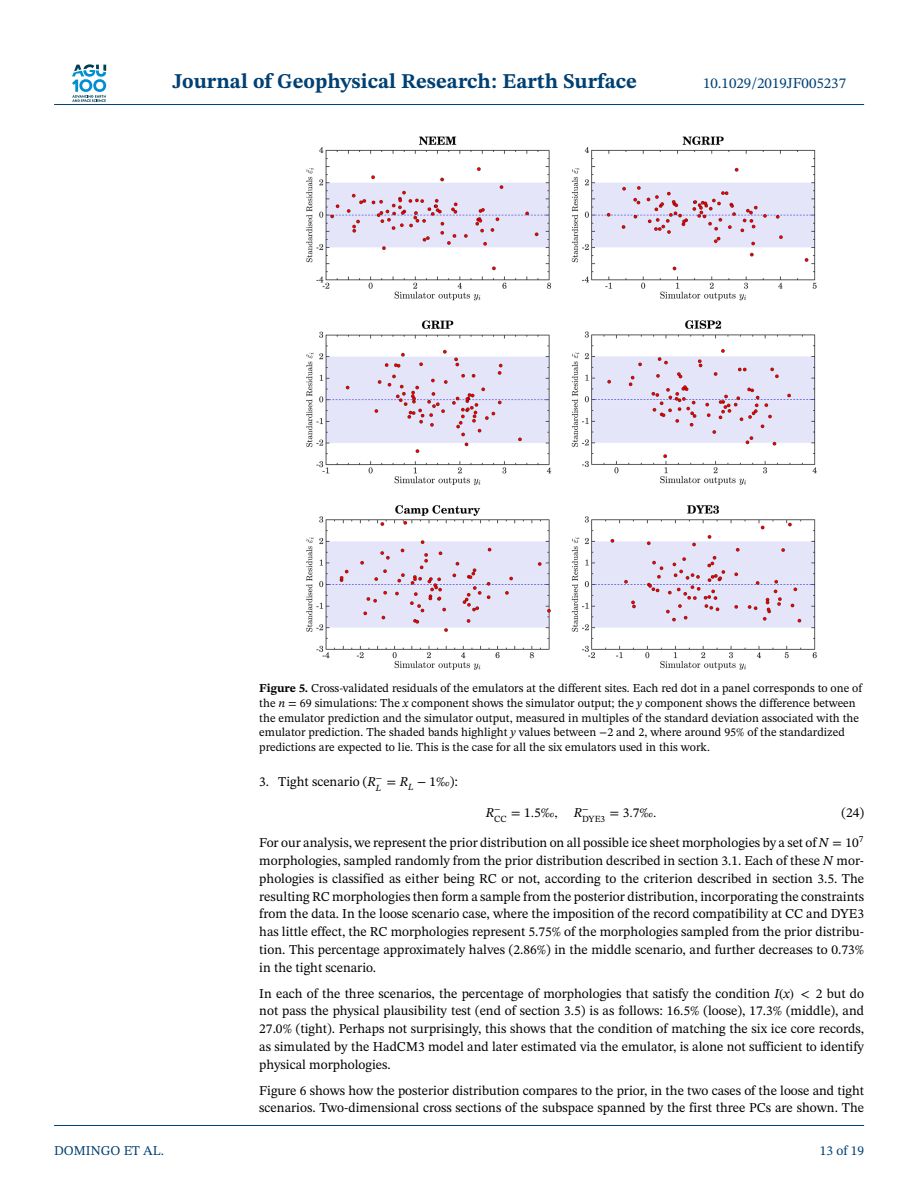
<style>
.page{position:relative;width:918px;height:1188px;background:#fff}
.page>*{position:absolute;margin:0;border:0;box-sizing:border-box;transform-origin:0 0}
.t1{font:700 21px "STIX Two Text";color:#004073}
.t2{font:15px "STIX Two Text";color:#004073}
.t3{font:13.5px/17.9px "STIX Two Text";color:#000;text-align:justify}
.t4{font:13.5px "STIX Two Text";color:#004073}
.t5{font:italic 13.5px "STIX Two Text";color:#000}
.t6{font:12px/15px "STIX Two Text";color:#000}
.t7{font:9.3px "STIX Two Text";color:#000}
.s1{font-weight:700}
.s2{font-style:italic}
.s3{font-family:"STIX Math"}
.s4{font-family:"STIX Math";font-style:italic}
</style>
<div class="page">
<svg style="left:72px;top:64px;width:34px;height:38px"></svg>
<hr style="left:54px;top:104px;width:810px;height:1px;background:#004073">
<img style="left:306px;top:136px;width:511px;height:534px">
<hr style="left:54px;top:1125px;width:810px;height:1px;background:#004073">
<h1 class="t1" style="left:173px;top:73px;width:466px">Journal of Geophysical Research: Earth Surface</h1>
<p class="t2" style="left:703px;top:77px;width:145px">10.1029/2019JF005237</p>
<p class="t6" style="left:259px;top:681px;width:604px"><span class="s1">Figure 5.</span> Cross-validated residuals of the emulators at the different sites. Each red dot in a panel corresponds to one of the <span class="s2">n</span> = 69 simulations: The <span class="s2">x</span> component shows the simulator output; the <span class="s2">y</span> component shows the difference between the emulator prediction and the simulator output, measured in multiples of the standard deviation associated with the emulator prediction. The shaded bands highlight <span class="s2">y</span> values between <span class="s3">−</span>2 and 2, where around 95% of the standardized predictions are expected to lie. This is the case for all the six emulators used in this work.</p>
<p class="t3" style="left:259px;top:774px;width:125px">3. Tight scenario (<span class="s2">R</span><sup>−</sup></p>
<p class="t3" style="left:376px;top:774px;width:84px"><sub>L</sub> <span class="s3">=</span> <span class="s2">R</span><sub>L</sub> <span class="s3">−</span> 1‰):</p>
<p class="t7" style="left:582px;top:815px;width:76px">DYE3 <sup>=</sup> <sup>3</sup><sup>.</sup><sup>7‰</sup><sup>.</sup></p>
<p class="t3" style="left:841px;top:805px;width:24px">(24)</p>
<p class="t3" style="left:259px;top:835px;width:606px">For our analysis, we represent the prior distribution on all possible ice sheet morphologies by a set of <span class="s2">N</span> <span class="s3">=</span> 10<sup>7 </sup>morphologies, sampled randomly from the prior distribution described in section 3.1. Each of these <span class="s2">N</span> mor&shy;phologies is classified as either being RC or not, according to the criterion described in section 3.5. The resulting RC morphologies then form a sample from the posterior distribution, incorporating the constraints from the data. In the loose scenario case, where the imposition of the record compatibility at CC and DYE3 has little effect, the RC morphologies represent 5.75% of the morphologies sampled from the prior distribu&shy;tion. This percentage approximately halves (2.86%) in the middle scenario, and further decreases to 0.73% in the tight scenario.</p>
<p class="t3" style="left:259px;top:985px;width:606px">In each of the three scenarios, the percentage of morphologies that satisfy the condition <span class="s2">I</span><span class="s3">(</span><span class="s2">x</span><span class="s3">)</span> <span class="s4">&lt;</span> 2 but do not pass the physical plausibility test (end of section 3.5) is as follows: 16.5% (loose), 17.3% (middle), and 27.0% (tight). Perhaps not surprisingly, this shows that the condition of matching the six ice core records, as simulated by the HadCM3 model and later estimated via the emulator, is alone not sufficient to identify physical morphologies.</p>
<p class="t3" style="left:259px;top:1082px;width:606px">Figure 6 shows how the posterior distribution compares to the prior, in the two cases of the loose and tight scenarios. Two-dimensional cross sections of the subspace spanned by the first three PCs are shown. The</p>
<p class="t3" style="left:494px;top:805px;width:96px"><sub>CC</sub> <span class="s3">=</span> 1<span class="s4">.</span>5‰<span class="s4">,</span> <span class="s2">R</span><sup>−</sup></p>
<p class="t5" style="left:486px;top:807px;width:16px">R<sup>−</sup></p>
<p class="t4" style="left:54px;top:1145px;width:112px">DOMINGO ET AL.</p>
<p class="t4" style="left:820px;top:1145px;width:46px">13 of 19</p>
</div>
